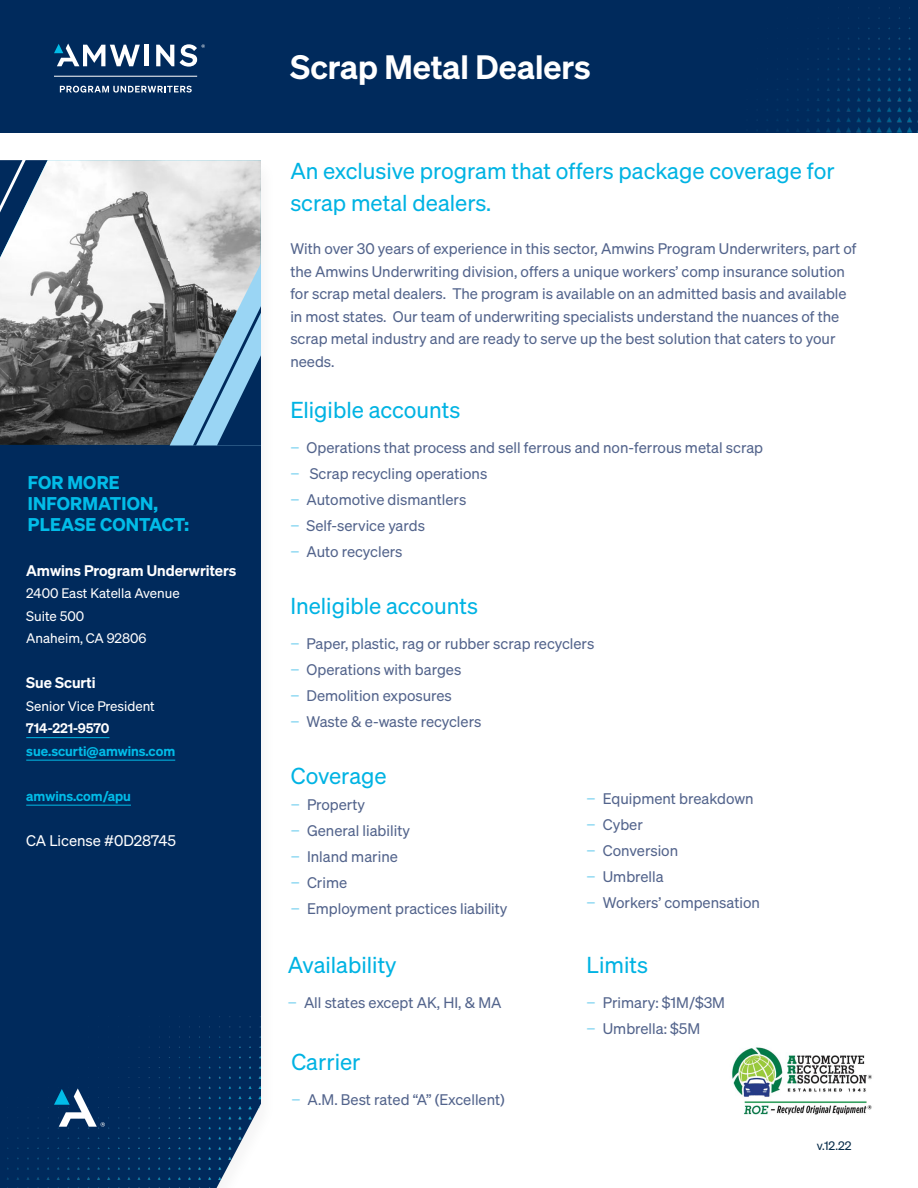
<style>
.page{position:relative;width:918px;height:1188px;background:#fff}
.page>*{position:absolute;margin:0;border:0;box-sizing:border-box;transform-origin:0 0}
.t1{font:600 33px "Sohne";color:#fff}
.t2{font:22.5px/31.5px "Sohne Buch";color:#00b3e3}
.New_H3{font:18px/21px "Sohne Dreiviertelfett";letter-spacing:.01em;color:#02bce8}
.t3{font:15px/22.5px "Sohne Buch";color:#53648c}
.t4{font:600 15px "Sohne";color:#fff}
.t5{font:15px "Sohne Buch";color:#fff}
.t6{font:13.5px "Sohne Buch";color:#fff}
.t7{font:600 13.5px "Sohne";color:#02bce8}
.t8{font:600 13.5px "Sohne";color:#fff}
.t9{font:12px "Sohne Buch";color:#052a48}
.s1{color:#7ed3f0}
</style>
<div class="page">
<div style="left:0;top:445px;width:261px;height:564px;background:#002a5c"></div>
<img style="left:0;top:1009px;width:261px;height:179px">
<svg style="left:54px;top:1088px;width:51px;height:39px"></svg>
<img style="left:0;top:160px;width:261px;height:285px">
<svg style="left:170px;top:263px;width:91px;height:183px;background:#748fa1"></svg>
<div style="left:0;top:0;width:918px;height:132px;background:#002a5c"></div>
<img style="left:757px;top:7px;width:161px;height:125px">
<svg style="left:0;top:160px;width:35px;height:53px;background:#2e5079"></svg>
<img style="left:732px;top:1047px;width:140px;height:68px">
<div style="left:144px;top:45px;width:5px;height:21px;background:#fff"></div>
<svg style="left:156px;top:45px;width:18px;height:21px"></svg>
<svg style="left:54px;top:44px;width:86px;height:22px"></svg>
<hr style="left:54px;top:76px;width:143px;height:1px;background:#fff">
<svg style="left:60px;top:86px;width:132px;height:7px"></svg>
<svg style="left:180px;top:44px;width:25px;height:23px"></svg>
<hr style="left:26px;top:737px;width:83px;height:1px;background:#02bce8">
<hr style="left:26px;top:760px;width:149px;height:1px;background:#02bce8">
<hr style="left:26px;top:805px;width:105px;height:1px;background:#02bce8">
<p class="New_H3" style="left:28px;top:472px;width:163px">FOR MORE<br>INFORMATION,<br>PLEASE CONTACT:</p>
<p class="t4" style="left:26px;top:561px;width:212px">Amwins Program Underwriters</p>
<p class="t6" style="left:26px;top:585px;width:155px">2400 East Katella Avenue</p>
<p class="t6" style="left:26px;top:608px;width:59px">Suite 500</p>
<p class="t6" style="left:26px;top:630px;width:122px">Anaheim, CA 92806</p>
<p class="t4" style="left:26px;top:673px;width:71px">Sue Scurti</p>
<p class="t6" style="left:26px;top:698px;width:130px">Senior Vice President</p>
<p class="t8" style="left:26px;top:720px;width:85px">714-221-9570</p>
<p class="t7" style="left:26px;top:742px;width:150px">sue.scurti@amwins.com</p>
<p class="t7" style="left:26px;top:787px;width:106px">amwins.com/apu</p>
<p class="t5" style="left:26px;top:831px;width:151px">CA License #0D28745</p>
<h1 class="t1" style="left:290px;top:47px;width:302px">Scrap Metal Dealers</h1>
<p class="t2" style="left:290px;top:155px;width:546px">An exclusive program that offers package coverage for scrap metal dealers.</p>
<p class="t3" style="left:290px;top:237px;width:568px">With over 30 years of experience in this sector, Amwins Program Underwriters, part of the Amwins Underwriting division, offers a unique workers’ comp insurance solution for scrap metal dealers. The program is available on an admitted basis and available in most states. Our team of underwriting specialists understand the nuances of the scrap metal industry and are ready to serve up the best solution that caters to your needs.</p>
<p class="t2" style="left:290px;top:394px;width:172px">Eligible accounts</p>
<p class="t3" style="left:290px;top:436px;width:474px"><span class="s1">−</span> Operations that process and sell ferrous and non-ferrous metal scrap</p>
<p class="t3" style="left:290px;top:462px;width:198px"><span class="s1">−</span> Scrap recycling operations</p>
<p class="t3" style="left:290px;top:488px;width:177px"><span class="s1">−</span> Automotive dismantlers</p>
<p class="t3" style="left:290px;top:514px;width:136px"><span class="s1">−</span> Self-service yards</p>
<p class="t3" style="left:290px;top:540px;width:114px"><span class="s1">−</span> Auto recyclers</p>
<p class="t2" style="left:290px;top:589px;width:189px">Ineligible accounts</p>
<p class="t3" style="left:290px;top:632px;width:305px"><span class="s1">−</span> Paper, plastic, rag or rubber scrap recyclers</p>
<p class="t3" style="left:290px;top:658px;width:172px"><span class="s1">−</span> Operations with barges</p>
<p class="t3" style="left:290px;top:684px;width:163px"><span class="s1">−</span> Demolition exposures</p>
<p class="t3" style="left:290px;top:710px;width:193px"><span class="s1">−</span> Waste &amp; e-waste recyclers</p>
<p class="t2" style="left:291px;top:760px;width:97px">Coverage</p>
<p class="t3" style="left:291px;top:793px;width:76px"><span class="s1">−</span> Property</p>
<p class="t3" style="left:291px;top:819px;width:121px"><span class="s1">−</span> General liability</p>
<p class="t3" style="left:291px;top:845px;width:109px"><span class="s1">−</span> Inland marine</p>
<p class="t3" style="left:291px;top:871px;width:58px"><span class="s1">−</span> Crime</p>
<p class="t3" style="left:291px;top:897px;width:218px"><span class="s1">−</span> Employment practices liability</p>
<p class="t2" style="left:288px;top:949px;width:110px">Availability</p>
<p class="t3" style="left:288px;top:991px;width:215px"><span class="s1">−</span> All states except AK, HI, &amp; MA</p>
<p class="t2" style="left:291px;top:1045px;width:71px">Carrier</p>
<p class="t3" style="left:291px;top:1088px;width:215px"><span class="s1">−</span> A.M. Best rated “A” (Excellent)</p>
<p class="t3" style="left:587px;top:787px;width:169px"><span class="s1">−</span> Equipment breakdown</p>
<p class="t3" style="left:587px;top:813px;width:58px"><span class="s1">−</span> Cyber</p>
<p class="t3" style="left:587px;top:839px;width:93px"><span class="s1">−</span> Conversion</p>
<p class="t3" style="left:587px;top:865px;width:79px"><span class="s1">−</span> Umbrella</p>
<p class="t3" style="left:587px;top:891px;width:175px"><span class="s1">−</span> Workers’ compensation</p>
<p class="t2" style="left:587px;top:949px;width:63px">Limits</p>
<p class="t3" style="left:587px;top:991px;width:140px"><span class="s1">−</span> Primary: $1M/$3M</p>
<p class="t3" style="left:587px;top:1017px;width:115px"><span class="s1">−</span> Umbrella: $5M</p>
<p class="t9" style="left:817px;top:1138px;width:36px">v.12.22</p>
</div>
